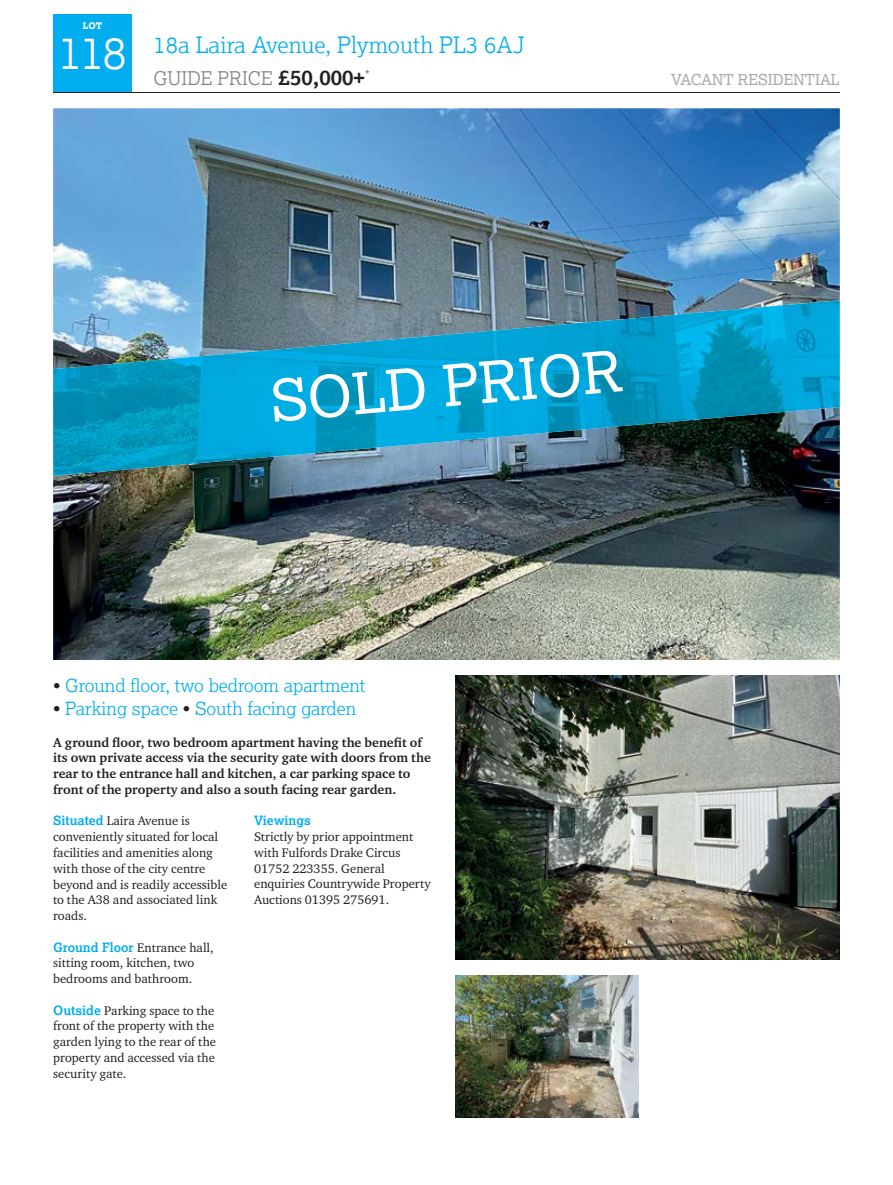
<style>
.page{position:relative;width:893px;height:1185px;background:#fff}
.page>*{position:absolute;margin:0;border:0;box-sizing:border-box;transform-origin:0 0}
.t1{font:57px "Lexia";color:#fff}
.t2{font:300 45px "Lexia";color:#fff}
.t3{font:300 22.5px "Lexia";color:#00aeef}
.t4{font:300 18.75px "Lexia";color:#808285}
.t5{font:300 18px "Lexia";color:#00aeef}
.t6{font:15px "Lexia";color:#a7a9ac}
.t7{font:13.5px "Lexia";color:#808285}
.t8{font:700 13.2px/15.8px "Charter ITC Pro";color:#231f20}
.t9{font:12.75px/15.8px "Charter ITC Pro";color:#231f20}
.t10{font:700 12.75px "Lexia";color:#00aeef}
.t11{font:800 9px "Lexia";color:#fff}
.s1{font-weight:700;font-size:21px;color:#231f20}
.s2{color:#231f20}
.s3{font-family:"Lexia";font-weight:700;color:#00aeef}
</style>
<div class="page">
<div style="left:53px;top:14px;width:79px;height:78px;background:#00aeef"></div>
<hr style="left:53px;top:92px;width:787px;height:1px;background:#231f20">
<img style="left:53px;top:108px;width:787px;height:551px">
<img style="left:455px;top:975px;width:184px;height:141px">
<img style="left:455px;top:675px;width:385px;height:284px">
<img style="left:315px;top:323px;width:263px;height:130px">
<img style="left:577px;top:300px;width:263px;height:130px">
<img style="left:53px;top:346px;width:263px;height:130px">
<p class="t11" style="left:83px;top:20px;width:21px">LOT</p>
<h2 class="t2" style="left:58px;top:24px;width:70px">118</h2>
<h3 class="t3" style="left:154px;top:31px;width:372px">18a Laira Avenue, Plymouth PL3 6AJ</h3>
<h3 class="t4" style="left:154px;top:66px;width:213px">GUIDE PRICE <span class="s1">£50,000+</span></h3>
<p class="t6" style="left:671px;top:70px;width:170px">VACANT RESIDENTIAL</p>
<p class="t7" style="left:365px;top:67px;width:7px">*</p>
<h1 class="t1" style="left:267px;top:365px;width:354px;rotate:-5deg">SOLD PRIOR</h1>
<h3 class="t5" style="left:53px;top:673px;width:314px"><span class="s2">•</span> Ground floor, two bedroom apartment</h3>
<h3 class="t5" style="left:53px;top:697px;width:305px"><span class="s2">•</span> Parking space <span class="s2">•</span> South facing garden</h3>
<p class="t8" style="left:53px;top:734px;width:379px">A ground floor, two bedroom apartment having the benefit of its own private access via the security gate with doors from the rear to the entrance hall and kitchen, a car parking space to front of the property and also a south facing rear garden.</p>
<p class="t9" style="left:53px;top:812px;width:176px"><span class="s3">Situated</span> Laira Avenue is conveniently situated for local facilities and amenities along with those of the city centre beyond and is readily accessible to the A38 and associated link roads.</p>
<p class="t9" style="left:53px;top:938px;width:162px"><span class="s3">Ground Floor</span> Entrance hall, sitting room, kitchen, two bedrooms and bathroom.</p>
<p class="t9" style="left:53px;top:1001px;width:165px"><span class="s3">Outside</span> Parking space to the front of the property with the garden lying to the rear of the property and accessed via the security gate.</p>
<p class="t10" style="left:254px;top:812px;width:58px">Viewings</p>
<p class="t9" style="left:254px;top:828px;width:178px">Strictly by prior appointment with Fulfords Drake Circus<br>01752 223355. General enquiries Countrywide Property<br>Auctions 01395 275691.</p>
</div>
